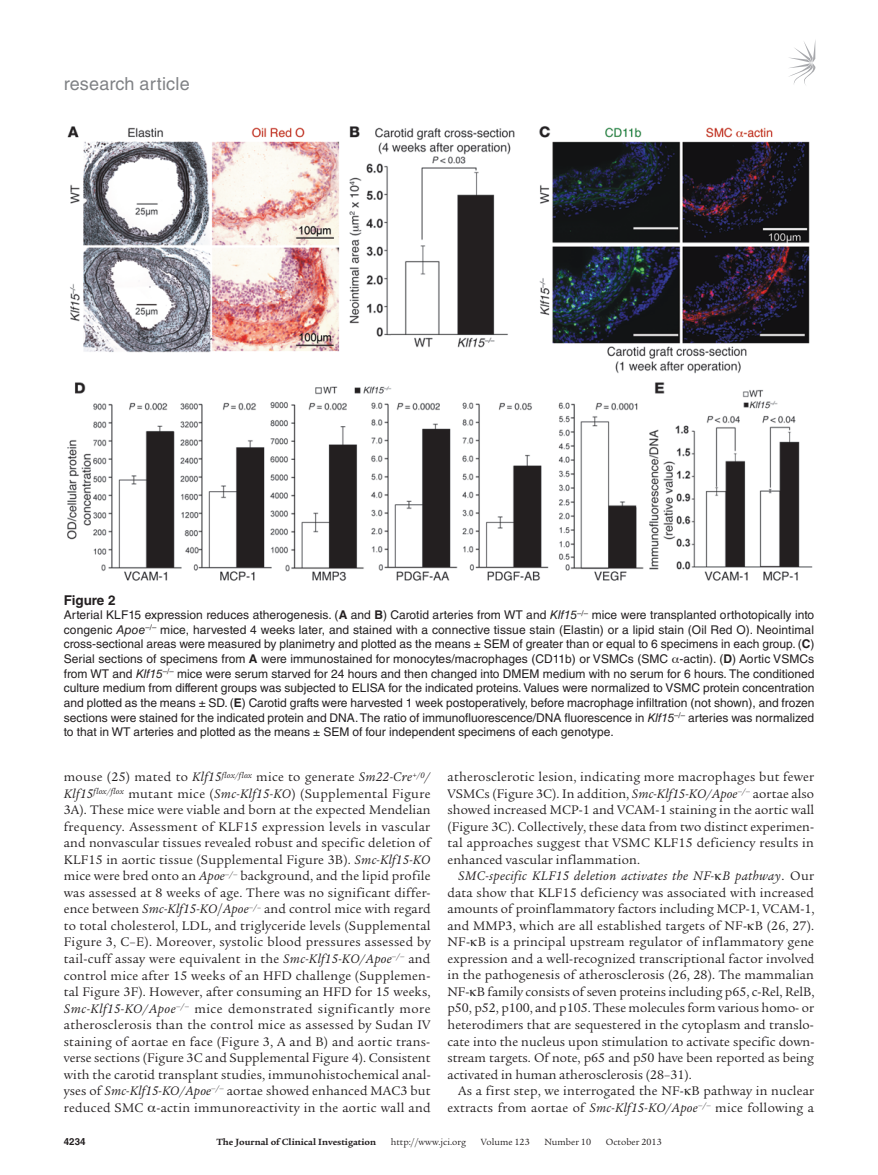
<style>
.page{position:relative;width:878px;height:1175px;background:#fff}
.page>*{position:absolute;margin:0;border:0;box-sizing:border-box;transform-origin:0 0}
.t1{font:18px "Helvetica LT Std";letter-spacing:.01em;color:#808285}
.t2{font:13.5px/16.5px "Legacy Serif Std";letter-spacing:.01em;color:#231f20;text-align:justify}
.t3{font:700 13.5px "Helvetica LT Std";color:#231f20}
.t4{font:12px/14.7px "Helvetica LT Std";color:#231f20;text-align:justify}
.t5{font:9.75px "Legacy Serif Std";color:#231f20}
.t6{font:700 9.75px "Legacy Serif Std";color:#231f20}
.t7{font:700 9.75px "Helvetica LT Std";color:#231f20}
.s1{font-weight:700}
.s2{font-style:italic}
</style>
<div class="page">
<svg style="left:789px;top:42px;width:26px;height:43px"></svg>
<img style="left:67px;top:126px;width:746px;height:455px">
<h1 class="t1" style="left:64px;top:73px;width:127px">research article</h1>
<p class="t3" style="left:64px;top:591px;width:53px">Figure 2</p>
<p class="t4" style="left:64px;top:607px;width:752px">Arterial KLF15 expression reduces atherogenesis. (<span class="s1">A</span> and <span class="s1">B</span>) Carotid arteries from WT and <span class="s2">Klf15</span><sup>–/–</sup> mice were transplanted orthotopically into congenic <span class="s2">Apoe</span><sup>–/–</sup> mice, harvested 4 weeks later, and stained with a connective tissue stain (Elastin) or a lipid stain (Oil Red O). Neointimal cross-sectional areas were measured by planimetry and plotted as the means ± SEM of greater than or equal to 6 specimens in each group. (<span class="s1">C</span>)<br>Serial sections of specimens from <span class="s1">A</span> were immunostained for monocytes/macrophages (CD11b) or VSMCs (SMC -actin). (<span class="s1">D</span>) Aortic VSMCs from WT and <span class="s2">Klf15</span><sup>–/–</sup> mice were serum starved for 24 hours and then changed into DMEM medium with no serum for 6 hours. The conditioned culture medium from different groups was subjected to ELISA for the indicated proteins. Values were normalized to VSMC protein concentration and plotted as the means ± SD. (<span class="s1">E</span>) Carotid grafts were harvested 1 week postoperatively, before macrophage infiltration (not shown), and frozen sections were stained for the indicated protein and DNA. The ratio of immunofluorescence/DNA fluorescence in <span class="s2">Klf15</span><sup>–/–</sup> arteries was normalized to that in WT arteries and plotted as the means ± SEM of four independent specimens of each genotype.</p>
<p class="t2" style="left:64px;top:769px;width:368px">mouse (25) mated to <span class="s2">Klf15</span><sup>flox/flox</sup> mice to generate <span class="s2">Sm22-Cre</span><sup>+/0</sup><span class="s2">/ Klf15</span><sup>flox/flox</sup> mutant mice (<span class="s2">Smc-Klf15-KO</span>) (Supplemental Figure 3A). These mice were viable and born at the expected Mendelian frequency. Assessment of KLF15 expression levels in vascular and nonvascular tissues revealed robust and specific deletion of KLF15 in aortic tissue (Supplemental Figure 3B). <span class="s2">Smc-Klf15-KO </span>mice were bred onto an <span class="s2">Apoe</span><sup>–/–</sup> background, and the lipid profile was assessed at 8 weeks of age. There was no significant differ&shy;ence between <span class="s2">Smc-Klf15-KO</span>/<span class="s2">Apoe</span><sup>–/</sup><sup>–</sup> and control mice with regard to total cholesterol, LDL, and triglyceride levels (Supplemental Figure 3, C–E). Moreover, systolic blood pressures assessed by tail-cuff assay were equivalent in the <span class="s2">Smc-Klf15-KO/Apoe</span><sup>–/–</sup> and control mice after 15 weeks of an HFD challenge (Supplemen&shy;tal Figure 3F). However, after consuming an HFD for 15 weeks, <span class="s2">Smc-Klf15-KO/Apoe</span><sup>–/–</sup> mice demonstrated significantly more atherosclerosis than the control mice as assessed by Sudan IV staining of aortae en face (Figure 3, A and B) and aortic trans&shy;verse sections (Figure 3C and Supplemental Figure 4). Consistent with the carotid transplant studies, immunohistochemical anal&shy;yses of <span class="s2">Smc-Klf15-KO/Apoe</span><sup>–/–</sup> aortae showed enhanced MAC3 but reduced SMC -actin immunoreactivity in the aortic wall and</p>
<p class="t2" style="left:447px;top:769px;width:368px">atherosclerotic lesion, indicating more macrophages but fewer VSMCs (Figure 3C). In addition, <span class="s2">Smc-Klf15-KO/Apoe</span><sup>–/–</sup> aortae also showed increased MCP-1 and VCAM-1 staining in the aortic wall (Figure 3C). Collectively, these data from two distinct experimen&shy;tal approaches suggest that VSMC KLF15 deficiency results in enhanced vascular inflammation.</p>
<p class="t2" style="left:447px;top:868px;width:368px;text-indent:11px"><span class="s2">SMC-specific KLF15 deletion activates the NF- B pathway</span>. Our data show that KLF15 deficiency was associated with increased amounts of proinflammatory factors including MCP-1, VCAM-1, and MMP3, which are all established targets of NF- B (26, 27).<br>NF- B is a principal upstream regulator of inflammatory gene expression and a well-recognized transcriptional factor involved in the pathogenesis of atherosclerosis (26, 28). The mammalian NF- B family consists of seven proteins including p65, c-Rel, RelB, p50, p52, p100, and p105. These molecules form various homo- or heterodimers that are sequestered in the cytoplasm and translo&shy;cate into the nucleus upon stimulation to activate specific down&shy;stream targets. Of note, p65 and p50 have been reported as being activated in human atherosclerosis (28–31).</p>
<p class="t2" style="left:447px;top:1082px;width:368px;text-align:right">As a first step, we interrogated the NF- B pathway in nuclear extracts from aortae of <span class="s2">Smc-Klf15-KO/Apoe</span><sup>–/–</sup> mice following a</p>
<p class="t7" style="left:64px;top:1135px;width:23px">4234</p>
<p class="t6" style="left:216px;top:1135px;width:161px">The Journal of Clinical Investigation</p>
<p class="t5" style="left:391px;top:1136px;width:77px">http://www.jci.org</p>
<p class="t5" style="left:480px;top:1136px;width:50px">Volume 123</p>
<p class="t5" style="left:544px;top:1136px;width:48px">Number 10</p>
<p class="t5" style="left:606px;top:1136px;width:57px">October 2013</p>
</div>
